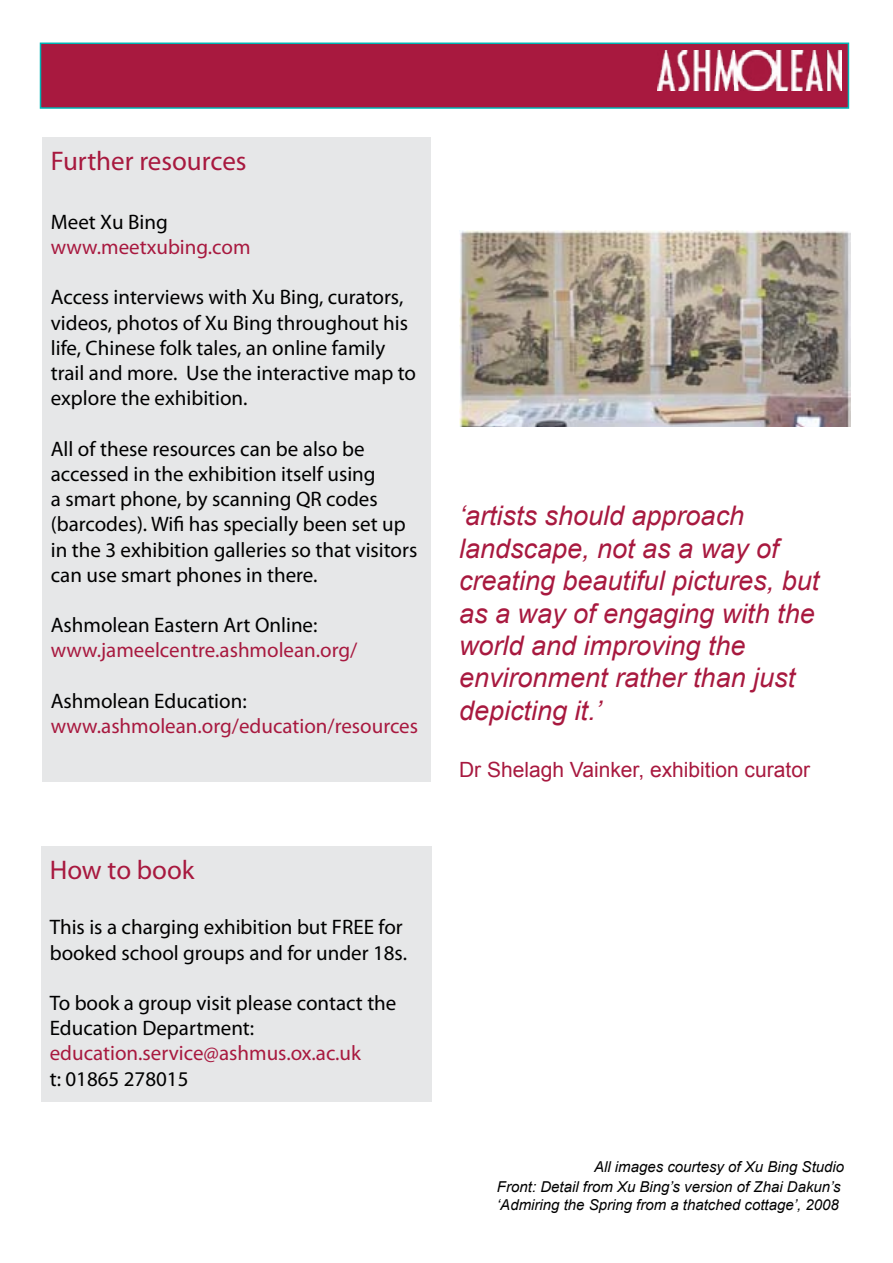
<style>
.page{position:relative;width:893px;height:1263px;background:#fff}
.page>*{position:absolute;margin:0;border:0;box-sizing:border-box;transform-origin:0 0}
.t1{font:italic 27px/32.4px "Arial";color:#a8193f}
.t2{font:27px "Myriad Pro";color:#a8193f}
.t3{font:21px/25.2px "Myriad Pro";color:#000}
.t4{font:21px "Myriad Pro";color:#a8193f}
.t5{font:21px "Arial";color:#a8193f}
.t6{font:italic 15px/19.6px "Arial";color:#000;text-align:right}
</style>
<div class="page">
<div style="left:42px;top:137px;width:389px;height:644px;background:#e6e7e8"></div>
<div style="left:41px;top:846px;width:390px;height:255px;background:#e6e7e8"></div>
<img style="left:459px;top:231px;width:391px;height:196px">
<div style="left:40px;top:43px;width:808px;height:65px;background:#a8193f"></div>
<img style="left:658px;top:51px;width:183px;height:40px">
<div style="left:40px;top:43px;width:809px;height:66px;border:2px solid #00b5b4"></div>
<p class="t2" style="left:51px;top:144px;width:197px">Further resources</p>
<p class="t3" style="left:51px;top:209px;width:118px">Meet Xu Bing</p>
<p class="t4" style="left:51px;top:234px;width:201px">www.meetxubing.com</p>
<p class="t3" style="left:51px;top:284px;width:367px">Access interviews with Xu Bing, curators, videos, photos of Xu Bing throughout his life, Chinese folk tales, an online family trail and more. Use the interactive map to explore the exhibition.</p>
<p class="t3" style="left:51px;top:436px;width:368px">All of these resources can be also be accessed in the exhibition itself using<br>a smart phone, by scanning QR codes (barcodes). Wifi has specially been set up in the 3 exhibition galleries so that visitors can use smart phones in there.</p>
<p class="t3" style="left:51px;top:612px;width:268px">Ashmolean Eastern Art Online:</p>
<p class="t4" style="left:51px;top:637px;width:308px">www.jameelcentre.ashmolean.org/</p>
<p class="t3" style="left:51px;top:688px;width:197px">Ashmolean Education:</p>
<p class="t4" style="left:51px;top:713px;width:369px">www.ashmolean.org/education/resources</p>
<p class="t2" style="left:50px;top:853px;width:146px">How to book</p>
<p class="t3" style="left:50px;top:914px;width:359px">This is a charging exhibition but FREE for booked school groups and for under 18s.</p>
<p class="t3" style="left:50px;top:990px;width:348px">To book a group visit please contact the<br>Education Department:</p>
<p class="t4" style="left:50px;top:1040px;width:313px">education.service@ashmus.ox.ac.uk</p>
<p class="t3" style="left:50px;top:1066px;width:140px">t: 01865 278015</p>
<p class="t1" style="left:459px;top:500px;width:362px">‘artists should approach landscape, not as a way of creating beautiful pictures, but as a way of engaging with the world and improving the environment rather than just depicting it.’</p>
<p class="t5" style="left:459px;top:756px;width:352px">Dr Shelagh Vainker, exhibition curator</p>
<p class="t6" style="left:497px;top:1157px;width:349px">All images courtesy of Xu Bing Studio<br>Front: Detail from Xu Bing’s version of Zhai Dakun’s</p>
<p class="t6" style="left:497px;top:1195px;width:343px">‘Admiring the Spring from a thatched cottage’, 2008</p>
</div>
